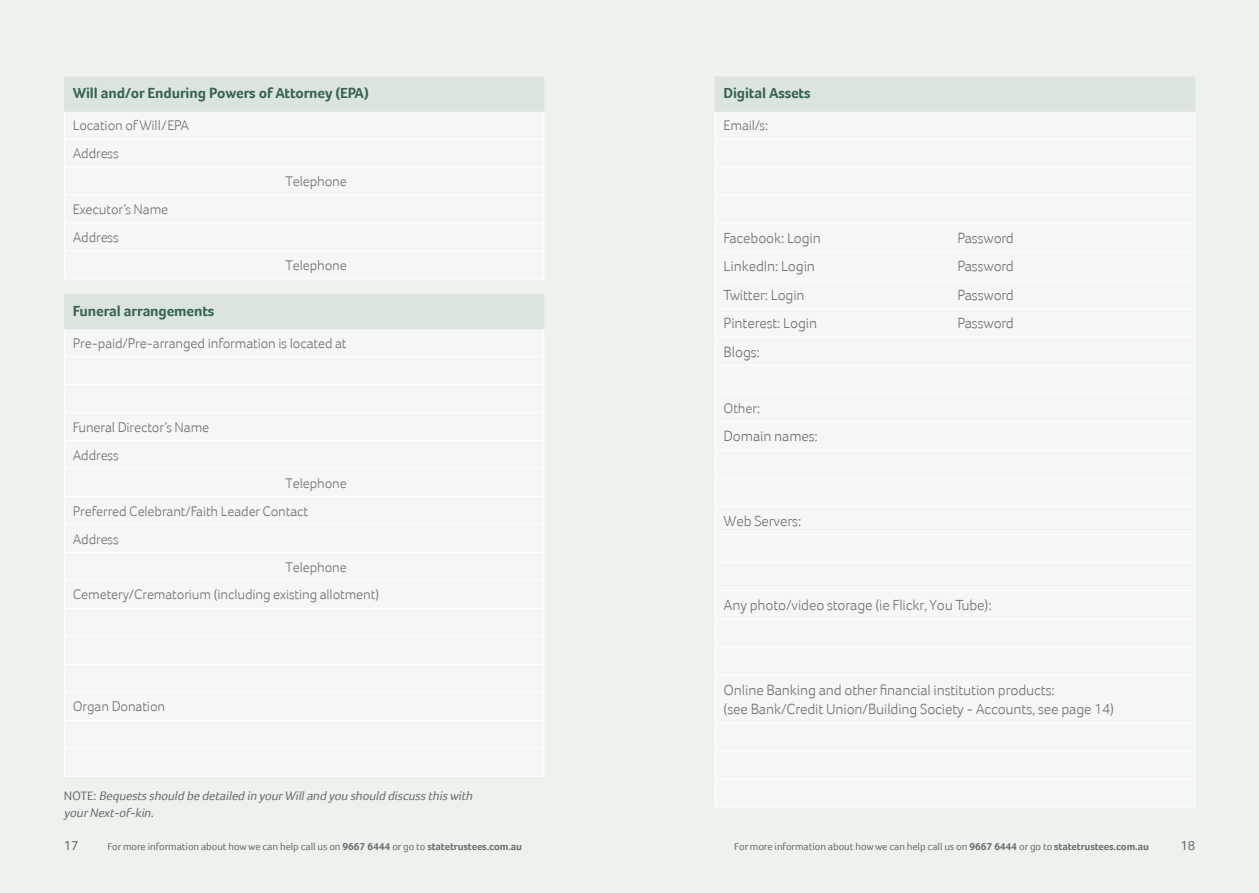
<style>
.page{position:relative;width:1259px;height:893px;background:#edf2ed}
.page>*{position:absolute;margin:0;border:0;box-sizing:border-box;transform-origin:0 0}
.t1{font:300 15px/19.5px "Foco";letter-spacing:-.01em;color:#6d6e71}
.t2{font:700 15px "Foco";letter-spacing:-.01em;color:#386351}
.t3{font:300 14.25px/27.9px "Foco";letter-spacing:-.01em;color:#6d6e71}
.t4{font:13.5px "Foco";color:#6d6e71}
.t5{font:italic 12.75px/16.5px "Foco";color:#6d6e71}
.t6{font:10.5px "Foco";letter-spacing:-.01em;color:#6d6e71}
.s1{font-style:normal}
.s2{font-weight:700}
</style>
<div class="page">
<div style="left:64px;top:77px;width:480px;height:34px;background:#dbe5dc"></div>
<svg style="left:65px;top:138px;width:478px;height:29px"></svg>
<hr style="left:64px;top:139px;width:480px;height:1px;background:#fff">
<hr style="left:64px;top:167px;width:480px;height:1px;background:#fff">
<hr style="left:64px;top:194px;width:480px;height:2px;background:#fff">
<hr style="left:64px;top:222px;width:480px;height:2px;background:#fff">
<hr style="left:64px;top:250px;width:480px;height:2px;background:#fff">
<svg style="left:64px;top:112px;width:1px;height:166px"></svg>
<svg style="left:543px;top:112px;width:1px;height:166px"></svg>
<hr style="left:64px;top:278px;width:480px;height:2px;background:#fff">
<hr style="left:64px;top:111px;width:480px;height:1px;background:#dbe5dc">
<div style="left:64px;top:295px;width:480px;height:34px;background:#dbe5dc"></div>
<hr style="left:64px;top:356px;width:480px;height:1px;background:#fff">
<hr style="left:64px;top:384px;width:480px;height:1px;background:#fff">
<hr style="left:64px;top:412px;width:480px;height:1px;background:#fff">
<hr style="left:64px;top:440px;width:480px;height:1px;background:#fff">
<hr style="left:64px;top:468px;width:480px;height:1px;background:#fff">
<hr style="left:64px;top:496px;width:480px;height:1px;background:#fff">
<hr style="left:64px;top:524px;width:480px;height:1px;background:#fff">
<hr style="left:64px;top:552px;width:480px;height:1px;background:#fff">
<hr style="left:64px;top:580px;width:480px;height:1px;background:#fff">
<hr style="left:64px;top:608px;width:480px;height:1px;background:#fff">
<hr style="left:64px;top:636px;width:480px;height:1px;background:#fff">
<hr style="left:64px;top:664px;width:480px;height:1px;background:#fff">
<hr style="left:64px;top:692px;width:480px;height:1px;background:#fff">
<hr style="left:64px;top:720px;width:480px;height:1px;background:#fff">
<hr style="left:64px;top:748px;width:480px;height:1px;background:#fff">
<svg style="left:64px;top:330px;width:1px;height:446px"></svg>
<svg style="left:543px;top:330px;width:1px;height:446px"></svg>
<hr style="left:64px;top:776px;width:480px;height:1px;background:#fff">
<hr style="left:64px;top:294px;width:480px;height:1px;background:#dbe5dc">
<div style="left:715px;top:77px;width:479px;height:34px;background:#dbe5dc"></div>
<svg style="left:715px;top:112px;width:479px;height:694px"></svg>
<hr style="left:714px;top:139px;width:481px;height:1px;background:#fff">
<hr style="left:714px;top:167px;width:481px;height:1px;background:#fff">
<hr style="left:714px;top:194px;width:481px;height:2px;background:#fff">
<hr style="left:714px;top:222px;width:481px;height:2px;background:#fff">
<hr style="left:714px;top:251px;width:481px;height:1px;background:#fff">
<hr style="left:714px;top:279px;width:481px;height:2px;background:#fff">
<hr style="left:714px;top:308px;width:481px;height:1px;background:#fff">
<hr style="left:714px;top:336px;width:481px;height:2px;background:#fff">
<hr style="left:714px;top:365px;width:481px;height:1px;background:#fff">
<hr style="left:714px;top:393px;width:481px;height:1px;background:#fff">
<hr style="left:714px;top:421px;width:481px;height:1px;background:#fff">
<hr style="left:714px;top:449px;width:481px;height:2px;background:#fff">
<hr style="left:714px;top:477px;width:481px;height:2px;background:#fff">
<hr style="left:714px;top:505px;width:481px;height:2px;background:#fff">
<hr style="left:714px;top:534px;width:481px;height:1px;background:#fff">
<hr style="left:714px;top:562px;width:481px;height:1px;background:#fff">
<hr style="left:714px;top:590px;width:481px;height:1px;background:#fff">
<hr style="left:714px;top:618px;width:481px;height:2px;background:#fff">
<hr style="left:714px;top:646px;width:481px;height:1px;background:#fff">
<svg style="left:714px;top:139px;width:1px;height:508px"></svg>
<svg style="left:1194px;top:112px;width:1px;height:562px"></svg>
<hr style="left:714px;top:674px;width:481px;height:1px;background:#fff">
<hr style="left:714px;top:675px;width:1px;height:47px;background:#fff">
<hr style="left:1194px;top:675px;width:1px;height:47px;background:#fff">
<hr style="left:714px;top:722px;width:481px;height:1px;background:#fff">
<hr style="left:714px;top:750px;width:481px;height:1px;background:#fff">
<hr style="left:714px;top:778px;width:481px;height:1px;background:#fff">
<svg style="left:1194px;top:723px;width:1px;height:83px"></svg>
<hr style="left:714px;top:806px;width:481px;height:1px;background:#fff">
<hr style="left:714px;top:77px;width:481px;height:1px;background:#dbe5dc">
<hr style="left:714px;top:78px;width:1px;height:33px;background:#dbe5dc">
<hr style="left:1194px;top:78px;width:1px;height:33px;background:#dbe5dc">
<hr style="left:714px;top:111px;width:481px;height:1px;background:#dbe5dc">
<p class="t2" style="left:73px;top:84px;width:297px">Will and/or Enduring Powers of Attorney (EPA)</p>
<p class="t3" style="left:73px;top:111px;width:118px">Location of Will/EPA<br>Address</p>
<p class="t3" style="left:285px;top:167px;width:63px">Telephone</p>
<p class="t3" style="left:73px;top:195px;width:97px">Executor’s Name<br>Address</p>
<p class="t3" style="left:285px;top:251px;width:63px">Telephone</p>
<p class="t2" style="left:73px;top:302px;width:143px">Funeral arrangements</p>
<p class="t3" style="left:73px;top:329px;width:275px">Pre-paid/Pre-arranged information is located at</p>
<p class="t3" style="left:73px;top:413px;width:138px">Funeral Director’s Name<br>Address</p>
<p class="t3" style="left:285px;top:469px;width:63px">Telephone</p>
<p class="t3" style="left:73px;top:497px;width:237px">Preferred Celebrant/Faith Leader Contact</p>
<p class="t3" style="left:73px;top:525px;width:47px">Address</p>
<p class="t3" style="left:285px;top:553px;width:63px">Telephone</p>
<p class="t3" style="left:73px;top:581px;width:308px">Cemetery/Crematorium (including existing allotment)</p>
<p class="t3" style="left:73px;top:692px;width:94px">Organ Donation</p>
<p class="t5" style="left:64px;top:787px;width:413px"><span class="s1">N O T E :</span> Bequestsshould be detailed in yourWilland you should discussthiswith yourNext-of-kin.</p>
<p class="t2" style="left:723px;top:84px;width:88px">Digital Assets</p>
<p class="t3" style="left:723px;top:111px;width:46px">Email/s:</p>
<p class="t1" style="left:723px;top:228px;width:99px">Facebook: Login</p>
<p class="t1" style="left:957px;top:228px;width:58px">Password</p>
<p class="t1" style="left:723px;top:256px;width:93px">LinkedIn: Login</p>
<p class="t1" style="left:957px;top:256px;width:58px">Password</p>
<p class="t1" style="left:723px;top:285px;width:83px">Twitter: Login</p>
<p class="t1" style="left:957px;top:285px;width:58px">Password</p>
<p class="t1" style="left:723px;top:313px;width:95px">Pinterest: Login</p>
<p class="t1" style="left:957px;top:313px;width:58px">Password</p>
<p class="t1" style="left:723px;top:342px;width:38px">Blogs:</p>
<p class="t3" style="left:723px;top:394px;width:38px">Other:</p>
<p class="t1" style="left:723px;top:426px;width:96px">Domain names:</p>
<p class="t1" style="left:723px;top:511px;width:79px">Web Servers:</p>
<p class="t1" style="left:723px;top:595px;width:269px">Any photo/video storage (ie Flickr, You Tube):</p>
<p class="t1" style="left:723px;top:680px;width:392px">Online Banking and other financial institution products:<br>(see Bank/Credit Union/Building Society - Accounts, see page 14)</p>
<p class="t4" style="left:64px;top:838px;width:16px">17</p>
<p class="t4" style="left:1180px;top:838px;width:16px">18</p>
<p class="t6" style="left:107px;top:841px;width:416px">For more information about how we can help call us on <span class="s2">9667 6444</span> or go to <span class="s2">statetrustees.com.au</span></p>
<p class="t6" style="left:734px;top:841px;width:416px">For more information about how we can help call us on <span class="s2">9667 6444</span> or go to <span class="s2">statetrustees.com.au</span></p>
</div>
